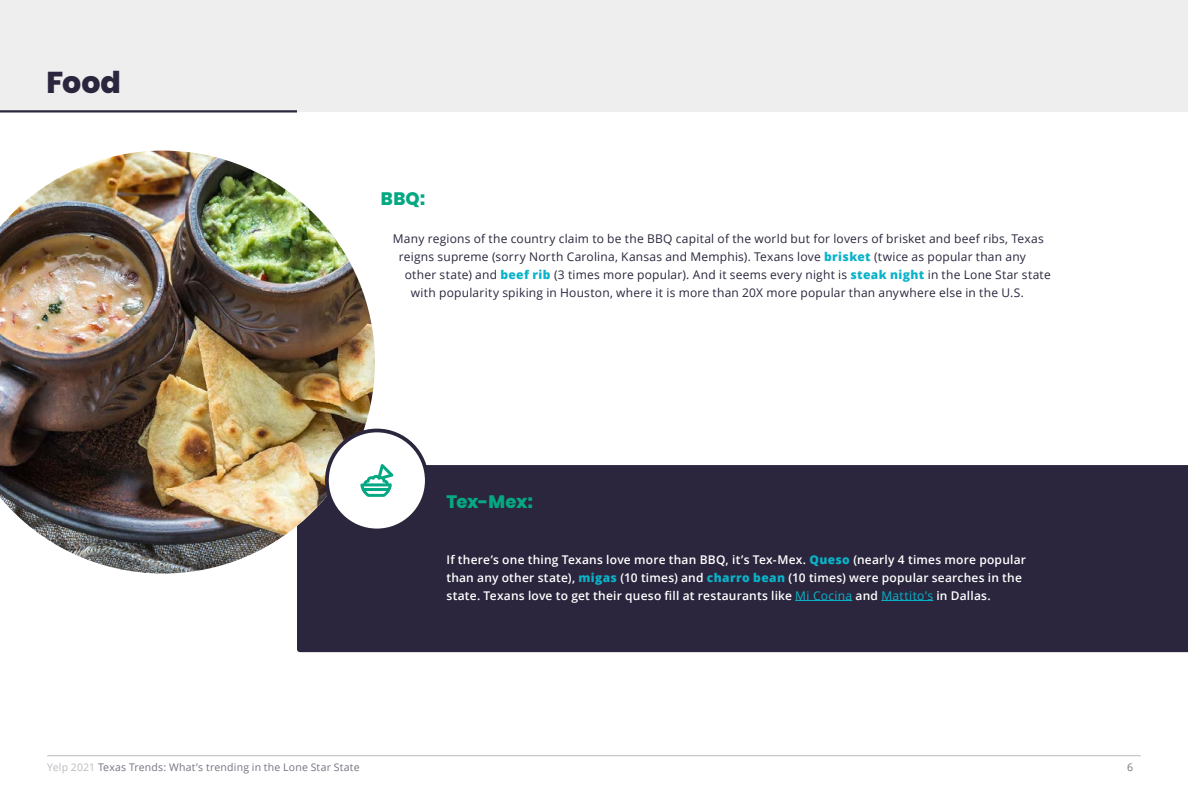
<style>
.page{position:relative;width:1188px;height:809px;background:#fff}
.page>*{position:absolute;margin:0;border:0;box-sizing:border-box;transform-origin:0 0}
.t1{font:800 30px "Poppins";color:#2b263d}
.t2{font:800 18px "Poppins";letter-spacing:-.01em;color:#05a882}
.t3{font:12px "Open Sans";letter-spacing:.02em;color:#2b263d}
.t4{font:600 12px/18px "Open Sans";letter-spacing:.015em;color:#fff}
.t5{font:10.5px "Open Sans";letter-spacing:.02em;color:#757380}
.s1{font-weight:800;color:#0ab3c9}
.s2{font-weight:400;color:#0ab3c9}
.s3{color:#babac2}
</style>
<div class="page">
<hr style="left:47px;top:755px;width:1094px;height:1px;background:#babac2">
<div style="left:0;top:0;width:1188px;height:111px;background:#efeeef"></div>
<hr style="left:0;top:110px;width:297px;height:2px;background:#2b263d">
<div style="left:297px;top:465px;width:891px;height:187px;background:#2b263d"></div>
<hr style="left:795px;top:600px;width:57px;height:1px;background:#0ab3c9">
<hr style="left:881px;top:600px;width:52px;height:1px;background:#0ab3c9">
<img style="left:0;top:151px;width:375px;height:422px">
<div style="left:327px;top:430px;width:100px;height:100px;background:#fff;border-radius:50%"></div>
<div style="left:325px;top:428px;width:104px;height:104px;border:4px solid #2b263d;border-radius:50%"></div>
<svg style="left:360px;top:464px;width:33px;height:33px"></svg>
<h1 class="t1" style="left:46px;top:65px;width:76px">Food</h1>
<h2 class="t2" style="left:381px;top:188px;width:46px">BBQ:</h2>
<p class="t3" style="left:393px;top:231px;width:652px">Many regions of the country claim to be the BBQ capital of the world but for lovers of brisket and beef ribs, Texas</p>
<p class="t3" style="left:399px;top:249px;width:629px">reigns supreme (sorry North Carolina, Kansas and Memphis). Texans love <span class="s1">brisket</span> (twice as popular than any</p>
<p class="t3" style="left:405px;top:267px;width:647px">other state) and <span class="s1">beef rib</span> (3 times more popular). And it seems every night is <span class="s1">steak night</span> in the Lone Star state</p>
<p class="t3" style="left:411px;top:285px;width:615px">with popularity spiking in Houston, where it is more than 20X more popular than anywhere else in the U.S.</p>
<h2 class="t2" style="left:446px;top:491px;width:88px">Tex-Mex:</h2>
<p class="t4" style="left:446px;top:550px;width:581px">If there’s one thing Texans love more than BBQ, it’s Tex-Mex. <span class="s1">Queso</span> (nearly 4 times more popular than any other state), <span class="s1">migas</span> (10 times) and <span class="s1">charro bean</span> (10 times) were popular searches in the state. Texans love to get their queso fill at restaurants like <span class="s2">Mi Cocina</span> and <span class="s2">Mattito’s</span> in Dallas.</p>
<p class="t5" style="left:47px;top:760px;width:314px"><span class="s3">Yelp 2021</span> Texas Trends: What’s trending in the Lone Star State</p>
<p class="t5" style="left:1127px;top:760px;width:8px">6</p>
</div>
